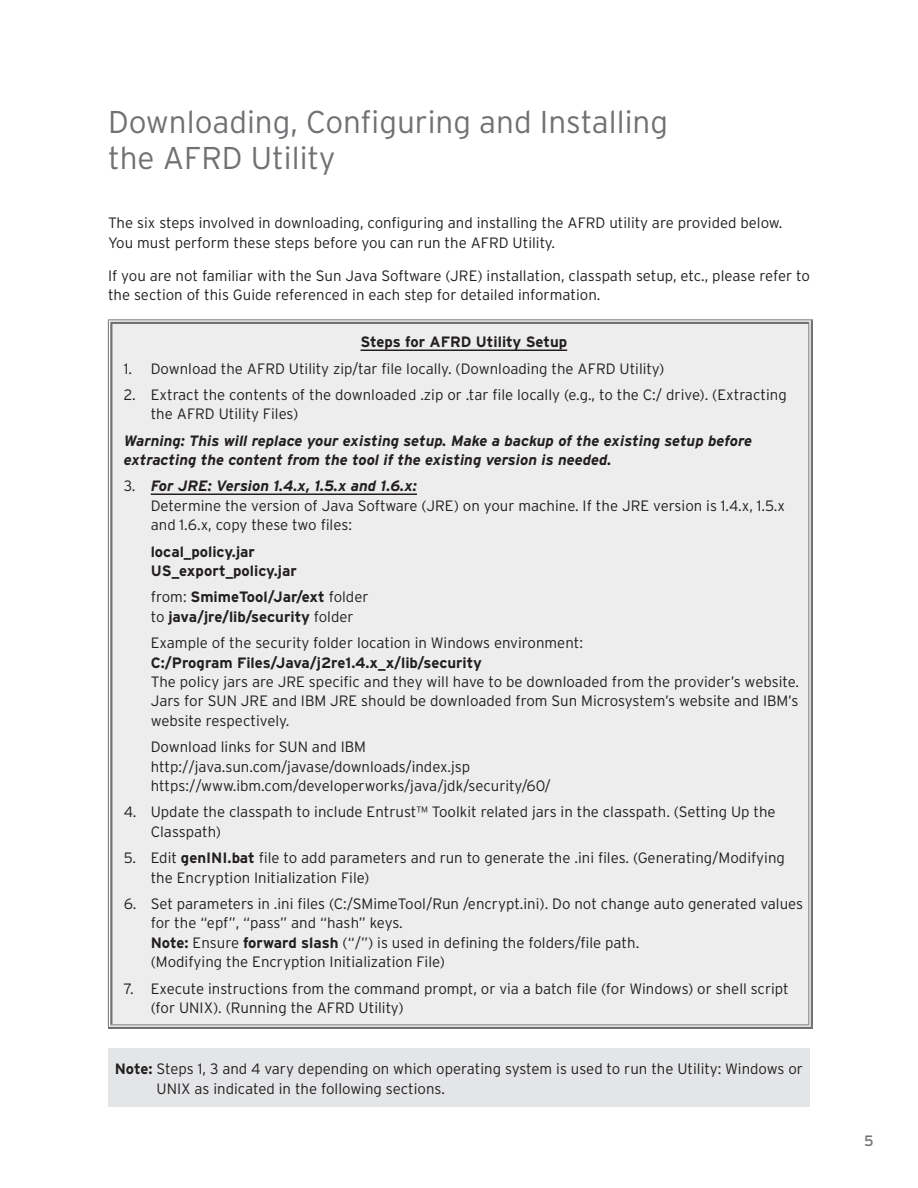
<style>
.page{position:relative;width:918px;height:1188px;background:#fff}
.page>*{position:absolute;margin:0;border:0;box-sizing:border-box;transform-origin:0 0}
.t1{font:300 31.5px/36px "Interstate";color:#717074}
.t2{font:300 15px/19.5px "Interstate";color:#231f20}
.t3{font:700 15px/19.5px "Interstate";color:#231f20}
.t4{font:italic 700 15px/19.5px "Interstate";color:#231f20}
.t5{font:15px "Interstate";color:#717074}
.s1{font-weight:700;font-style:italic}
.s2{font-weight:300}
.s3{font-weight:700}
</style>
<div class="page">
<div style="left:110px;top:322px;width:701px;height:705px;background:#ededee"></div>
<svg style="left:109px;top:320px;width:702px;height:4px"></svg>
<div style="left:808px;top:324px;width:5px;height:700px;background:#dbdbdc"></div>
<svg style="left:109px;top:1024px;width:702px;height:3px"></svg>
<hr style="left:108px;top:319px;width:705px;height:1px;background:#717074">
<hr style="left:110px;top:322px;width:699px;height:2px;background:#717074">
<hr style="left:108px;top:320px;width:1px;height:707px;background:#717074">
<hr style="left:110px;top:324px;width:2px;height:700px;background:#717074">
<hr style="left:809px;top:324px;width:1px;height:700px;background:#717074">
<hr style="left:811px;top:320px;width:2px;height:707px;background:#717074">
<hr style="left:110px;top:1024px;width:699px;height:1px;background:#717074">
<hr style="left:108px;top:1027px;width:705px;height:2px;background:#717074">
<hr style="left:361px;top:350px;width:206px;height:1px;background:#231f20">
<hr style="left:151px;top:494px;width:266px;height:1px;background:#231f20">
<div style="left:108px;top:1048px;width:702px;height:59px;background:#e4e5e7"></div>
<h1 class="t1" style="left:108px;top:107px;width:562px">Downloading, Configuring and Installing the AFRD Utility</h1>
<p class="t2" style="left:108px;top:214px;width:676px">The six steps involved in downloading, configuring and installing the AFRD utility are provided below.<br>You must perform these steps before you can run the AFRD Utility.</p>
<p class="t2" style="left:108px;top:267px;width:704px">If you are not familiar with the Sun Java Software (JRE) installation, classpath setup, etc., please refer to the section of this Guide referenced in each step for detailed information.</p>
<p class="t3" style="left:361px;top:333px;width:208px">Steps for AFRD Utility Setup</p>
<p class="t2" style="left:124px;top:360px;width:542px">1. Download the AFRD Utility zip/tar file locally. (Downloading the AFRD Utility)</p>
<p class="t2" style="left:151px;top:386px;width:637px;text-indent:-27px">2. Extract the contents of the downloaded .zip or .tar file locally (e.g., to the C:/ drive). (Extracting the AFRD Utility Files)</p>
<p class="t4" style="left:124px;top:432px;width:630px">Warning: This will replace your existing setup. Make a backup of the existing setup before extracting the content from the tool if the existing version is needed.</p>
<p class="t2" style="left:151px;top:477px;width:636px;text-indent:-27px">3. <span class="s1">For JRE: Version 1.4.x, 1.5.x and 1.6.x:<br></span>Determine the version of Java Software (JRE) on your machine. If the JRE version is 1.4.x, 1.5.x and 1.6.x, copy these two files:</p>
<p class="t3" style="left:151px;top:543px;width:148px">local_policy.jar<br>US_export_policy.jar</p>
<p class="t3" style="left:151px;top:588px;width:219px"><span class="s2">from:</span> SmimeTool/Jar/ext <span class="s2">folder to</span> java/jre/lib/security <span class="s2">folder</span></p>
<p class="t2" style="left:151px;top:634px;width:434px">Example of the security folder location in Windows environment:</p>
<p class="t3" style="left:151px;top:654px;width:333px">C:/Program Files/Java/j2re1.4.x_x/lib/security</p>
<p class="t2" style="left:151px;top:673px;width:650px;text-align:justify">The policy jars are JRE specific and they will have to be downloaded from the provider’s website.<br>Jars for SUN JRE and IBM JRE should be downloaded from Sun Microsystem’s website and IBM’s website respectively.</p>
<p class="t2" style="left:151px;top:738px;width:402px">Download links for SUN and IBM http://java.sun.com/javase/downloads/index.jsp https://www.ibm.com/developerworks/java/jdk/security/60/</p>
<p class="t2" style="left:151px;top:804px;width:626px;text-indent:-27px">4. Update the classpath to include Entrust™ Toolkit related jars in the classpath. (Setting Up the<br>Classpath)</p>
<p class="t2" style="left:151px;top:849px;width:636px;text-indent:-27px">5. Edit <span class="s3">genINI.bat</span> file to add parameters and run to generate the .ini files. (Generating/Modifying the Encryption Initialization File)</p>
<p class="t2" style="left:151px;top:895px;width:654px;text-indent:-27px">6. Set parameters in .ini files (C:/SMimeTool/Run /encrypt.ini). Do not change auto generated values for the “epf”, “pass” and “hash” keys.<br><span class="s3">Note:</span> Ensure <span class="s3">forward slash</span> (“/”) is used in defining the folders/file path.<br>(Modifying the Encryption Initialization File)</p>
<p class="t2" style="left:151px;top:980px;width:640px;text-indent:-27px">7. Execute instructions from the command prompt, or via a batch file (for Windows) or shell script (for UNIX). (Running the AFRD Utility)</p>
<p class="t2" style="left:157px;top:1060px;width:648px;text-indent:-42px"><span class="s3">Note:</span> Steps 1, 3 and 4 vary depending on which operating system is used to run the Utility: Windows or<br>UNIX as indicated in the following sections.</p>
<p class="t5" style="left:864px;top:1135px;width:11px">5</p>
</div>
